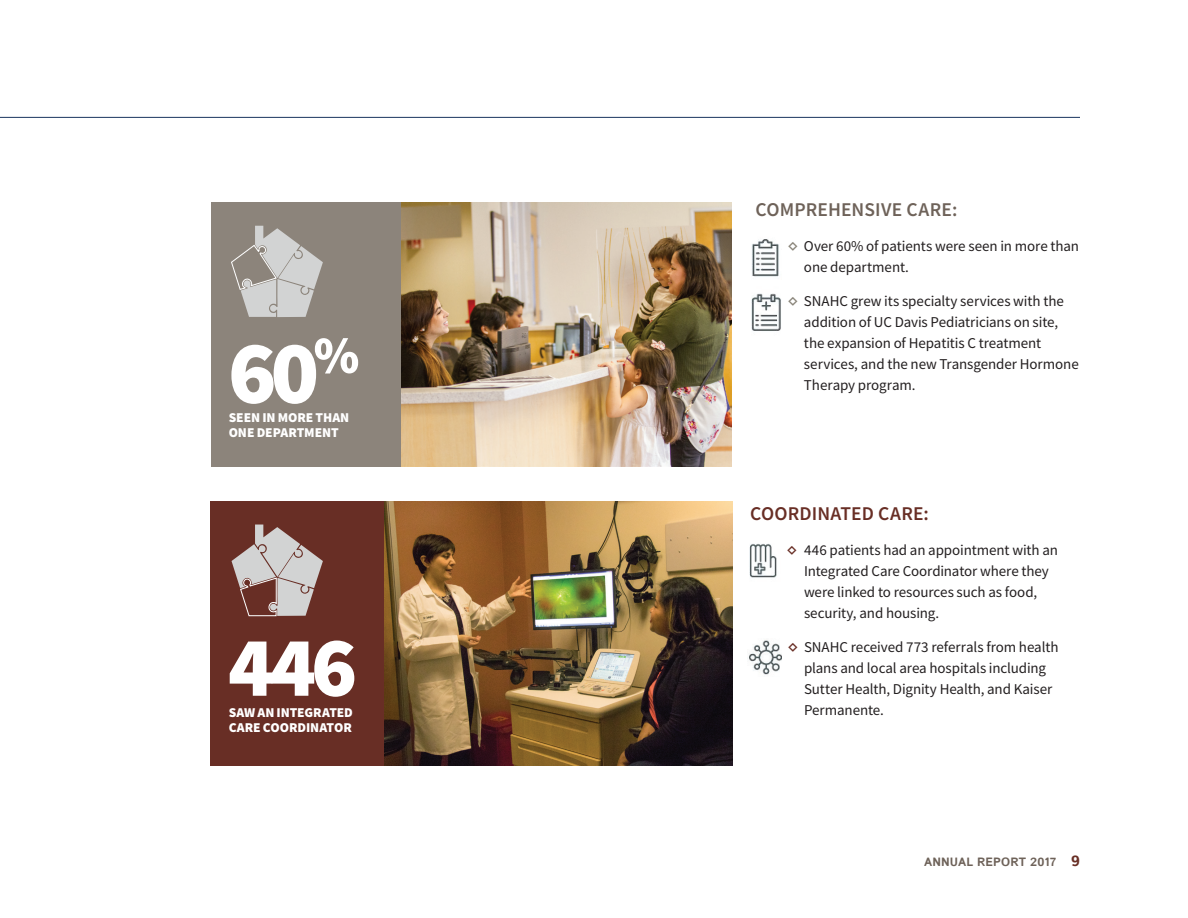
<style>
.page{position:relative;width:1188px;height:918px;background:#fff}
.page>*{position:absolute;margin:0;border:0;box-sizing:border-box;transform-origin:0 0}
.t1{font:900 90px "Source Sans Pro";color:#fff}
.t2{font:900 85.5px "Source Sans Pro";color:#fff}
.t3{font:600 19.5px "Source Sans Pro";letter-spacing:.01em;color:#6e6259}
.t4{font:600 19.5px "Source Sans Pro";letter-spacing:.01em;color:#682e25}
.t5{font:15px/21px "Source Sans Pro";letter-spacing:-.005em;color:#231f20}
.t6{font:900 13.5px/15px "Source Sans Pro";letter-spacing:-.005em;color:#fff}
.t7{font:700 12px "Istok";letter-spacing:.01em;color:#6e6259}
.s1{font-family:"Trebuchet MS";font-weight:700;color:#898479}
.s2{font-family:"Trebuchet MS";font-weight:700;color:#682e25}
.s3{font-size:15px;color:#682e25}
</style>
<div class="page">
<hr style="left:0;top:117px;width:1080px;height:1px;background:#18345e">
<img style="left:384px;top:501px;width:349px;height:265px">
<img style="left:401px;top:202px;width:331px;height:265px">
<img style="left:752px;top:293px;width:29px;height:38px">
<img style="left:752px;top:239px;width:27px;height:38px">
<img style="left:749px;top:544px;width:28px;height:34px">
<img style="left:749px;top:640px;width:33px;height:35px">
<div style="left:211px;top:202px;width:190px;height:265px;background:#8c847b"></div>
<svg style="left:231px;top:226px;width:92px;height:91px"></svg>
<div style="left:210px;top:501px;width:174px;height:265px;background:#682e25"></div>
<svg style="left:232px;top:525px;width:91px;height:91px"></svg>
<h1 class="t1" style="left:228px;top:311px;width:133px">60<sup>%</sup></h1>
<p class="t6" style="left:229px;top:410px;width:122px">SEEN IN MORE THAN<br>ONE DEPARTMENT</p>
<h2 class="t2" style="left:228px;top:608px;width:131px">446</h2>
<p class="t6" style="left:229px;top:705px;width:126px">SAW AN INTEGRATED<br>CARE COORDINATOR</p>
<h3 class="t3" style="left:755px;top:197px;width:203px">COMPREHENSIVE CARE:</h3>
<p class="t5" style="left:804px;top:235px;width:277px;text-indent:-15px"><span class="s1">◊</span> Over 60% of patients were seen in more than one department.</p>
<p class="t5" style="left:804px;top:291px;width:276px;text-indent:-15px"><span class="s1">◊</span> SNAHC grew its specialty services with the addition of UC Davis Pediatricians on site, the expansion of Hepatitis C treatment services, and the new Transgender Hormone Therapy program.</p>
<h3 class="t4" style="left:750px;top:501px;width:181px">COORDINATED CARE:</h3>
<p class="t5" style="left:804px;top:539px;width:256px;text-indent:-16px"><span class="s2">◊</span> 446 patients had an appointment with an Integrated Care Coordinator where they were linked to resources such as food, security, and housing.</p>
<p class="t5" style="left:804px;top:637px;width:256px;text-indent:-15px"><span class="s2">◊</span> SNAHC received 773 referrals from health plans and local area hospitals including Sutter Health, Dignity Health, and Kaiser Permanente.</p>
<p class="t7" style="left:924px;top:854px;width:157px">ANNUAL REPORT 2017 <span class="s3">9</span></p>
</div>
